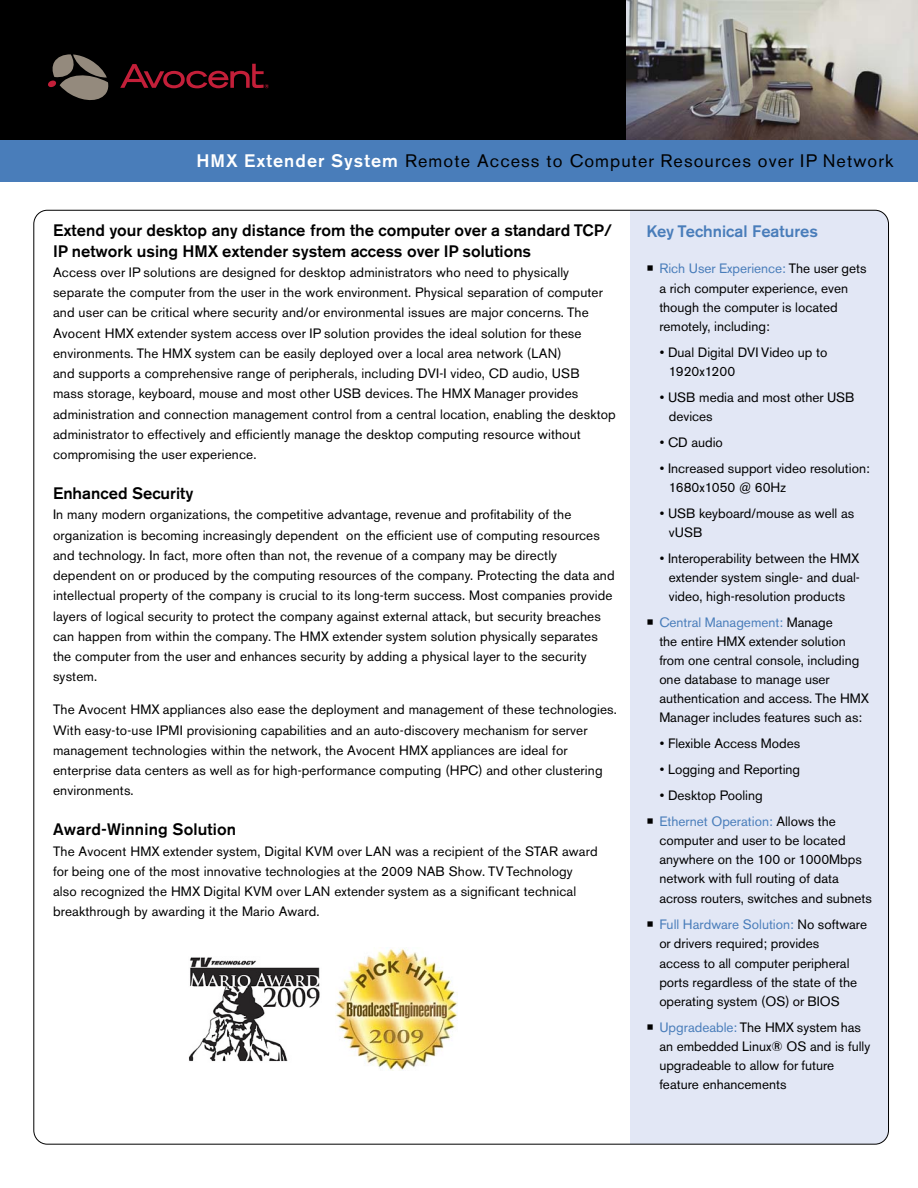
<style>
.page{position:relative;width:918px;height:1188px;background:#fff}
.page>*{position:absolute;margin:0;border:0;box-sizing:border-box;transform-origin:0 0}
.t1{font:18px "Akzidenz Grotesk BQ";letter-spacing:.06em;color:#000}
.t2{font:500 16.5px/20.2px "Akzidenz Grotesk BQ";color:#000}
.t3{font:500 16.5px "Akzidenz Grotesk BQ";color:#497dba}
.t4{font:13.5px/20.2px "Akzidenz Grotesk BQ";letter-spacing:.01em;color:#000}
.s1{font-weight:500;color:#fff}
.s2{color:#497dba}
</style>
<div class="page">
<div style="left:630px;top:210px;width:259px;height:934px;background:#e2e7f5"></div>
<img style="left:335px;top:948px;width:123px;height:122px">
<img style="left:189px;top:957px;width:131px;height:105px">
<div style="left:0;top:0;width:918px;height:141px;background:#000"></div>
<img style="left:626px;top:0;width:292px;height:140px">
<div style="left:0;top:140px;width:918px;height:42px;background:#497dba"></div>
<svg style="left:48px;top:54px;width:61px;height:46px"></svg>
<svg style="left:120px;top:64px;width:149px;height:24px"></svg>
<h1 class="t1" style="left:196px;top:154px;width:699px"><span class="s1">HMX Extender System</span> Remote Access to Computer Resources over IP Network</h1>
<p class="t2" style="left:53px;top:222px;width:561px">Extend your desktop any distance from the computer over a standard TCP/<br>IP network using HMX extender system access over IP solutions</p>
<p class="t4" style="left:53px;top:264px;width:564px">Access over IP solutions are designed for desktop administrators who need to physically separate the computer from the user in the work environment. Physical separation of computer and user can be critical where security and/or environmental issues are major concerns. The Avocent HMX extender system access over IP solution provides the ideal solution for these environments. The HMX system can be easily deployed over a local area network (LAN)<br>and supports a comprehensive range of peripherals, including DVI-I video, CD audio, USB<br>mass storage, keyboard, mouse and most other USB devices. The HMX Manager provides administration and connection management control from a central location, enabling the desktop administrator to effectively and efficiently manage the desktop computing resource without compromising the user experience.</p>
<p class="t2" style="left:53px;top:485px;width:142px">Enhanced Security</p>
<p class="t4" style="left:53px;top:506px;width:563px">In many modern organizations, the competitive advantage, revenue and profitability of the organization is becoming increasingly dependent on the efficient use of computing resources and technology. In fact, more often than not, the revenue of a company may be directly dependent on or produced by the computing resources of the company. Protecting the data and intellectual property of the company is crucial to its long-term success. Most companies provide layers of logical security to protect the company against external attack, but security breaches can happen from within the company. The HMX extender system solution physically separates the computer from the user and enhances security by adding a physical layer to the security system.</p>
<p class="t4" style="left:53px;top:701px;width:565px">The Avocent HMX appliances also ease the deployment and management of these technologies.<br>With easy-to-use IPMI provisioning capabilities and an auto-discovery mechanism for server management technologies within the network, the Avocent HMX appliances are ideal for enterprise data centers as well as for high-performance computing (HPC) and other clustering environments.</p>
<p class="t2" style="left:53px;top:821px;width:185px">Award-Winning Solution</p>
<p class="t4" style="left:53px;top:842px;width:546px">The Avocent HMX extender system, Digital KVM over LAN was a recipient of the STAR award for being one of the most innovative technologies at the 2009 NAB Show. TV Technology also recognized the HMX Digital KVM over LAN extender system as a significant technical breakthrough by awarding it the Mario Award.</p>
<p class="t3" style="left:646px;top:225px;width:173px">Key Technical Features</p>
<p class="t4" style="left:659px;top:261px;width:209px;line-height:19.2px;text-indent:-13px">○ <span class="s2">Rich User Experience:</span> The user gets a rich computer experience, even though the computer is located remotely, including:</p>
<p class="t4" style="left:669px;top:344px;width:160px;line-height:19.2px;text-indent:-9px">• Dual Digital DVI Video up to<br>1920x1200</p>
<p class="t4" style="left:669px;top:389px;width:187px;line-height:19.2px;text-indent:-9px">• USB media and most other USB devices</p>
<p class="t4" style="left:660px;top:433px;width:64px">• CD audio</p>
<p class="t4" style="left:669px;top:460px;width:202px;line-height:19.2px;text-indent:-9px">• Increased support video resolution:<br>1680x1050 @ 60Hz</p>
<p class="t4" style="left:669px;top:505px;width:187px;line-height:19.2px;text-indent:-9px">• USB keyboard/mouse as well as vUSB</p>
<p class="t4" style="left:669px;top:550px;width:192px;line-height:19.2px;text-align:justify;text-indent:-9px">• Interoperability between the HMX extender system single- and dual&shy;video, high-resolution products</p>
<p class="t4" style="left:659px;top:614px;width:212px;line-height:19.2px;text-indent:-13px">○ <span class="s2">Central Management:</span> Manage<br>the entire HMX extender solution from one central console, including one database to manage user authentication and access. The HMX<br>Manager includes features such as:</p>
<p class="t4" style="left:660px;top:735px;width:142px">• Flexible Access Modes</p>
<p class="t4" style="left:660px;top:761px;width:142px">• Logging and Reporting</p>
<p class="t4" style="left:660px;top:787px;width:104px">• Desktop Pooling</p>
<p class="t4" style="left:659px;top:813px;width:214px;line-height:19.4px;text-indent:-13px">○ <span class="s2">Ethernet Operation:</span> Allows the computer and user to be located anywhere on the 100 or 1000Mbps network with full routing of data across routers, switches and subnets</p>
<p class="t4" style="left:659px;top:917px;width:209px;line-height:19.2px;text-indent:-13px">○ <span class="s2">Full Hardware Solution:</span> No software or drivers required; provides<br>access to all computer peripheral ports regardless of the state of the operating system (OS) or BIOS</p>
<p class="t4" style="left:659px;top:1019px;width:212px;line-height:19.2px;text-indent:-13px">○ <span class="s2">Upgradeable:</span> The HMX system has an embedded Linux® OS and is fully upgradeable to allow for future feature enhancements</p>
</div>
